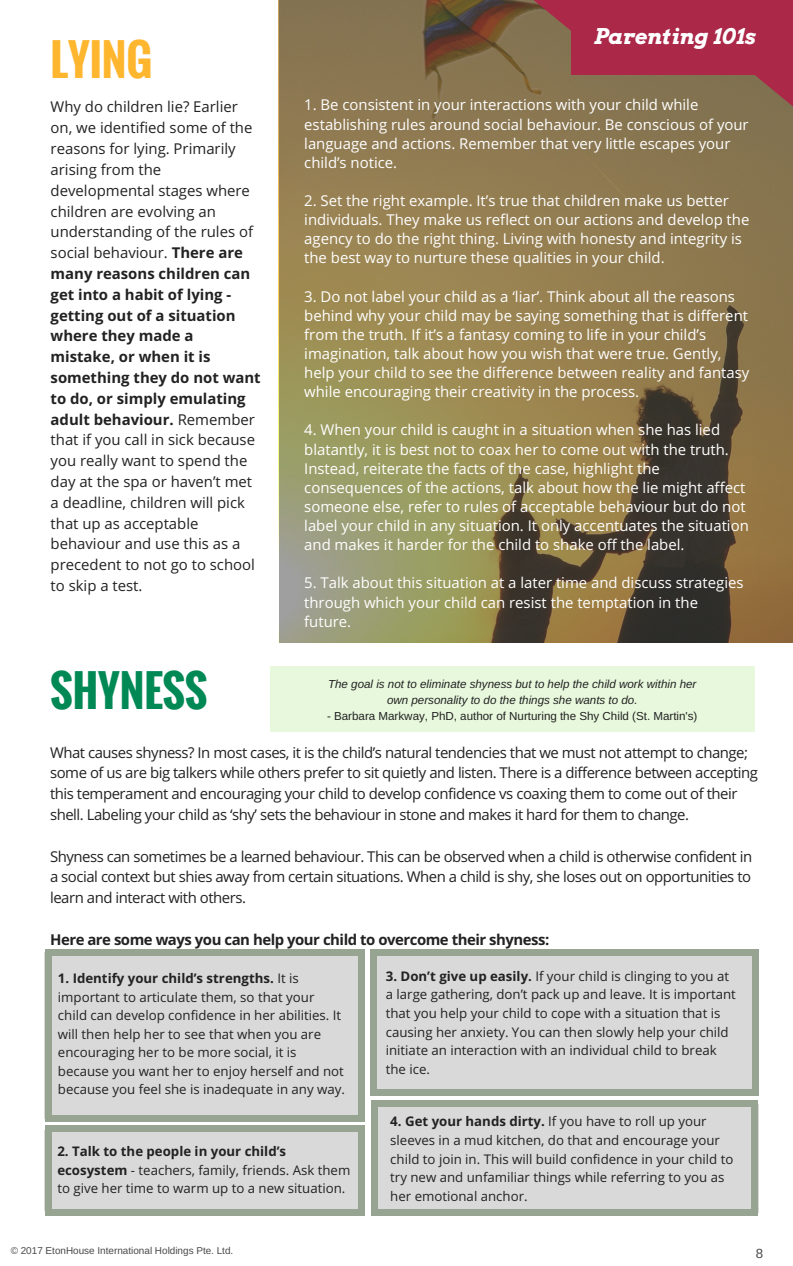
<style>
.page{position:relative;width:793px;height:1266px;background:#fff}
.page>*{position:absolute;margin:0;border:0;box-sizing:border-box;transform-origin:0 0}
.t1{font:700 43.05px "Oswald";color:#085}
.t2{font:700 43.05px "Oswald";color:#ffb62f}
.t3{font:italic 700 21.6px "Arvo";color:#fff}
.t4{font:14.92px/19.1px "Open Sans";color:#fff}
.t5{font:14.92px/20.8px "Open Sans";letter-spacing:-.03em;color:#222}
.t6{font:14.92px/20.8px "Open Sans";color:#222}
.t7{font:700 14.92px "Open Sans";letter-spacing:-.03em;color:#222}
.t8{font:13.27px/18.5px "Open Sans";color:#222}
.t9{font:13.27px "Arimo";color:#4a4a4a}
.t10{font:italic 11.62px/15.8px "Arimo";color:#222;text-align:center}
.t11{font:11.62px "Arimo";color:#222}
.t12{font:9.98px "Arimo";color:#4a4a4a}
.s1{font-weight:700}
</style>
<div class="page">
<svg style="left:279px;top:0;width:514px;height:642px;background:#89794f"></svg>
<div style="left:571px;top:0;width:184px;height:75px;background:#ab2849"></div>
<svg style="left:755px;top:0;width:38px;height:107px;background:#a43349"></svg>
<svg style="left:531px;top:0;width:40px;height:31px"></svg>
<div style="left:45px;top:952px;width:320px;height:166px;background:#d9d9d9"></div>
<svg style="left:359px;top:1115px;width:6px;height:6px"></svg>
<div style="left:45px;top:955px;width:6px;height:160px;background:#97a492"></div>
<svg style="left:45px;top:1115px;width:6px;height:6px"></svg>
<div style="left:359px;top:955px;width:6px;height:160px;background:#97a492"></div>
<div style="left:51px;top:1115px;width:308px;height:6px;background:#97a492"></div>
<svg style="left:359px;top:949px;width:6px;height:6px"></svg>
<svg style="left:45px;top:949px;width:6px;height:6px"></svg>
<div style="left:51px;top:949px;width:308px;height:6px;background:#97a492"></div>
<div style="left:45px;top:1130px;width:320px;height:81px;background:#d9d9d9"></div>
<svg style="left:359px;top:1209px;width:6px;height:6px"></svg>
<div style="left:45px;top:1131px;width:6px;height:78px;background:#97a492"></div>
<svg style="left:45px;top:1209px;width:6px;height:6px"></svg>
<div style="left:359px;top:1131px;width:6px;height:78px;background:#97a492"></div>
<div style="left:51px;top:1209px;width:308px;height:6px;background:#97a492"></div>
<div style="left:359px;top:1125px;width:6px;height:7px;background:#97a492"></div>
<div style="left:45px;top:1125px;width:6px;height:7px;background:#97a492"></div>
<div style="left:51px;top:1125px;width:308px;height:7px;background:#97a492"></div>
<div style="left:371px;top:1104px;width:387px;height:108px;background:#d9d9d9"></div>
<div style="left:751px;top:1209px;width:6px;height:7px;background:#97a492"></div>
<div style="left:372px;top:1106px;width:6px;height:104px;background:#97a492"></div>
<div style="left:372px;top:1209px;width:6px;height:7px;background:#97a492"></div>
<div style="left:751px;top:1106px;width:6px;height:104px;background:#97a492"></div>
<div style="left:377px;top:1209px;width:375px;height:7px;background:#97a492"></div>
<svg style="left:372px;top:1100px;width:5px;height:6px"></svg>
<div style="left:377px;top:1100px;width:375px;height:6px;background:#97a492"></div>
<div style="left:370px;top:952px;width:388px;height:140px;background:#d9d9d9"></div>
<svg style="left:751px;top:1089px;width:7px;height:17px"></svg>
<div style="left:370px;top:955px;width:7px;height:134px;background:#97a492"></div>
<div style="left:370px;top:1089px;width:7px;height:6px;background:#97a492"></div>
<div style="left:752px;top:955px;width:6px;height:134px;background:#97a492"></div>
<div style="left:376px;top:1089px;width:376px;height:6px;background:#97a492"></div>
<svg style="left:752px;top:949px;width:6px;height:6px"></svg>
<div style="left:370px;top:949px;width:7px;height:6px;background:#97a492"></div>
<div style="left:376px;top:949px;width:376px;height:6px;background:#97a492"></div>
<div style="left:270px;top:666px;width:485px;height:66px;background:#e8f8dd"></div>
<h2 class="t3" style="left:593px;top:23px;width:163px">Parenting 101s</h2>
<h1 class="t2" style="left:51px;top:27px;width:104px">LYING</h1>
<p class="t6" style="left:51px;top:96px;width:212px">Why do children lie? Earlier on, we identified some of the reasons for lying. Primarily arising from the developmental stages where children are evolving an understanding of the rules of social behaviour. <span class="s1">There are many reasons children can get into a habit of lying - getting out of a situation where they made a mistake, or when it is something they do not want to do, or simply emulating adult behaviour.</span> Remember that if you call in sick because you really want to spend the day at the spa or haven’t met a deadline, children will pick that up as acceptable behaviour and use this as a precedent to not go to school to skip a test.</p>
<p class="t4" style="left:304px;top:95px;width:446px">1. Be consistent in your interactions with your child while establishing rules around social behaviour. Be conscious of your language and actions. Remember that very little escapes your child’s notice.</p>
<p class="t4" style="left:304px;top:191px;width:447px">2. Set the right example. It’s true that children make us better individuals. They make us reflect on our actions and develop the agency to do the right thing. Living with honesty and integrity is the best way to nurture these qualities in your child.</p>
<p class="t4" style="left:304px;top:286px;width:446px">3. Do not label your child as a ‘liar’. Think about all the reasons behind why your child may be saying something that is different from the truth. If it’s a fantasy coming to life in your child’s imagination, talk about how you wish that were true. Gently, help your child to see the difference between reality and fantasy while encouraging their creativity in the process.</p>
<p class="t4" style="left:304px;top:420px;width:446px">4. When your child is caught in a situation when she has lied blatantly, it is best not to coax her to come out with the truth.<br>Instead, reiterate the facts of the case, highlight the consequences of the actions, talk about how the lie might affect someone else, refer to rules of acceptable behaviour but do not label your child in any situation. It only accentuates the situation and makes it harder for the child to shake off the label.</p>
<p class="t4" style="left:304px;top:573px;width:441px">5. Talk about this situation at a later time and discuss strategies through which your child can resist the temptation in the future.</p>
<h1 class="t1" style="left:51px;top:657px;width:158px">SHYNESS</h1>
<p class="t5" style="left:50px;top:741px;width:709px">What causes shyness? In most cases, it is the child’s natural tendencies that we must not attempt to change; some of us are big talkers while others prefer to sit quietly and listen. There is a difference between accepting this temperament and encouraging your child to develop confidence vs coaxing them to come out of their shell. Labeling your child as ‘shy’ sets the behaviour in stone and makes it hard for them to change.</p>
<p class="t5" style="left:50px;top:845px;width:704px;text-align:justify">Shyness can sometimes be a learned behaviour. This can be observed when a child is otherwise confident in a social context but shies away from certain situations. When a child is shy, she loses out on opportunities to learn and interact with others.</p>
<p class="t7" style="left:50px;top:929px;width:501px">Here are some ways you can help your child to overcome their shyness:</p>
<p class="t8" style="left:58px;top:968px;width:289px"><span class="s1">1. Identify your child’s strengths.</span> It is important to articulate them, so that your child can develop confidence in her abilities. It will then help her to see that when you are encouraging her to be more social, it is because you want her to enjoy herself and not because you feel she is inadequate in any way.</p>
<p class="t10" style="left:328px;top:676px;width:370px">The goal is not to eliminate shyness but to help the child work within her own personality to do the things she wants to do.</p>
<p class="t11" style="left:327px;top:709px;width:372px">- Barbara Markway, PhD, author of Nurturing the Shy Child (St. Martin's)</p>
<p class="t8" style="left:386px;top:966px;width:352px"><span class="s1">3. Don’t give up easily.</span> If your child is clinging to you at a large gathering, don’t pack up and leave. It is important that you help your child to cope with a situation that is causing her anxiety. You can then slowly help your child initiate an interaction with an individual child to break the ice.</p>
<p class="t8" style="left:57px;top:1142px;width:294px"><span class="s1">2. Talk to the people in your child’s ecosystem</span> - teachers, family, friends. Ask them to give her time to warm up to a new situation.</p>
<p class="t8" style="left:390px;top:1112px;width:344px"><span class="s1">4. Get your hands dirty.</span> If you have to roll up your sleeves in a mud kitchen, do that and encourage your child to join in. This will build confidence in your child to try new and unfamiliar things while referring to you as her emotional anchor.</p>
<p class="t12" style="left:11px;top:1245px;width:224px">© 2017 EtonHouse International Holdings Pte. Ltd.</p>
<p class="t9" style="left:756px;top:1245px;width:9px">8</p>
</div>
